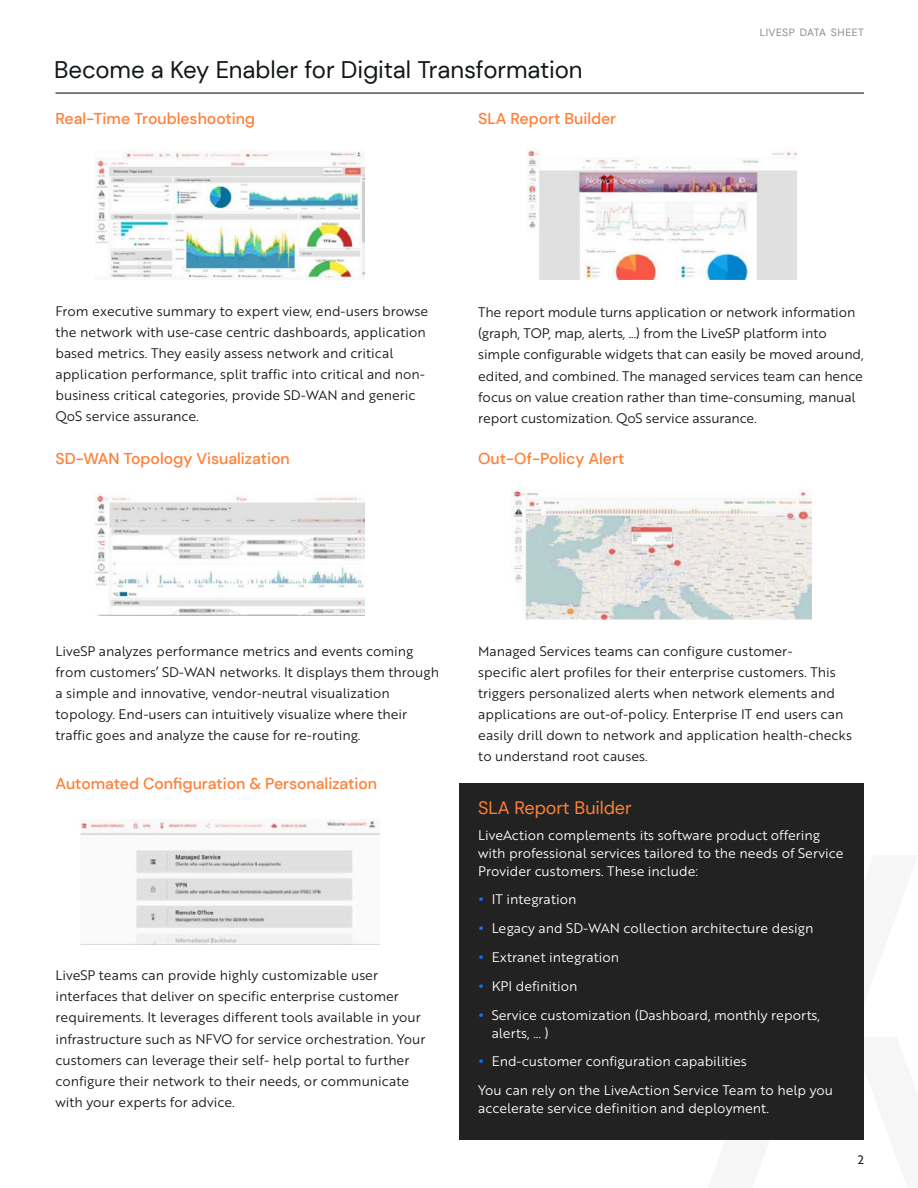
<style>
.page{position:relative;width:918px;height:1188px;background:#fff}
.page>*{position:absolute;margin:0;border:0;box-sizing:border-box;transform-origin:0 0}
.t1{font:24px "DM Sans";letter-spacing:-.005em;color:#13171a}
.t2{font:18px "DM Sans";letter-spacing:-.005em;color:#ff8038}
.t3{font:500 15.75px "DM Sans";color:#ff8038}
.t4{font:13.5px/21px "Brother 1816 Book";color:#13171a}
.t5{font:13.5px/18px "Brother 1816 Book";color:#fff}
.t6{font:12px "Brother 1816 Regular";color:#13171a}
.t7{font:10.5px "DM Sans";letter-spacing:.04em;color:#898b8d}
.s1{font-family:"Brother 1816 Black Italic";color:#1c6fec}
</style>
<div class="page">
<img style="left:95px;top:151px;width:269px;height:129px">
<img style="left:527px;top:150px;width:269px;height:130px">
<img style="left:95px;top:493px;width:270px;height:122px">
<img style="left:511px;top:489px;width:301px;height:131px">
<img style="left:80px;top:819px;width:300px;height:126px">
<div style="left:459px;top:783px;width:405px;height:357px;background:#222"></div>
<hr style="left:56px;top:93px;width:808px;height:1px;background:#000">
<h1 class="t1" style="left:54px;top:55px;width:530px">Become a Key Enabler for Digital Transformation</h1>
<p class="t3" style="left:56px;top:109px;width:201px">Real-Time Troubleshooting</p>
<p class="t3" style="left:478px;top:109px;width:140px">SLA Report Builder</p>
<p class="t7" style="left:760px;top:26px;width:106px">LIVESP DATA SHEET</p>
<p class="t4" style="left:56px;top:300px;width:374px">From executive summary to expert view, end-users browse the network with use-case centric dashboards, application based metrics. They easily assess network and critical application performance, split traffic into critical and non&shy;business critical categories, provide SD-WAN and generic QoS service assurance.</p>
<p class="t3" style="left:56px;top:449px;width:236px">SD-WAN Topology Visualization</p>
<p class="t4" style="left:478px;top:301px;width:387px">The report module turns application or network information (graph, TOP, map, alerts, ...) from the LiveSP platform into simple configurable widgets that can easily be moved around, edited, and combined. The managed services team can hence focus on value creation rather than time-consuming, manual report customization. QoS service assurance.</p>
<p class="t3" style="left:478px;top:449px;width:148px">Out-Of-Policy Alert</p>
<p class="t4" style="left:56px;top:640px;width:385px">LiveSP analyzes performance metrics and events coming from customers’ SD-WAN networks. It displays them through a simple and innovative, vendor-neutral visualization topology. End-users can intuitively visualize where their traffic goes and analyze the cause for re-routing.</p>
<p class="t3" style="left:56px;top:773px;width:323px">Automated Configuration &amp; Personalization</p>
<p class="t4" style="left:56px;top:964px;width:372px">LiveSP teams can provide highly customizable user interfaces that deliver on specific enterprise customer requirements. It leverages different tools available in your infrastructure such as NFVO for service orchestration. Your customers can leverage their self- help portal to further configure their network to their needs, or communicate with your experts for advice.</p>
<p class="t4" style="left:478px;top:640px;width:375px">Managed Services teams can configure customer-<br>specific alert profiles for their enterprise customers. This triggers personalized alerts when network elements and applications are out-of-policy. Enterprise IT end users can easily drill down to network and application health-checks to understand root causes.</p>
<h2 class="t2" style="left:478px;top:796px;width:155px">SLA Report Builder</h2>
<p class="t5" style="left:478px;top:825px;width:367px">LiveAction complements its software product offering with professional services tailored to the needs of Service<br>Provider customers. These include:</p>
<p class="t5" style="left:478px;top:890px;width:100px"><span class="s1">•</span> IT integration</p>
<p class="t5" style="left:478px;top:919px;width:337px"><span class="s1">•</span> Legacy and SD-WAN collection architecture design</p>
<p class="t5" style="left:478px;top:948px;width:143px"><span class="s1">•</span> Extranet integration</p>
<p class="t5" style="left:478px;top:976px;width:101px"><span class="s1">•</span> KPI definition</p>
<p class="t5" style="left:492px;top:1005px;width:330px;text-indent:-14px"><span class="s1">•</span> Service customization (Dashboard, monthly reports, alerts, ... )</p>
<p class="t5" style="left:478px;top:1047px;width:357px;line-height:28.8px"><span class="s1">•</span> End-customer configuration capabilities<br>You can rely on the LiveAction Service Team to help you</p>
<p class="t5" style="left:478px;top:1099px;width:293px">accelerate service definition and deployment.</p>
<p class="t6" style="left:858px;top:1151px;width:8px">2</p>
</div>
